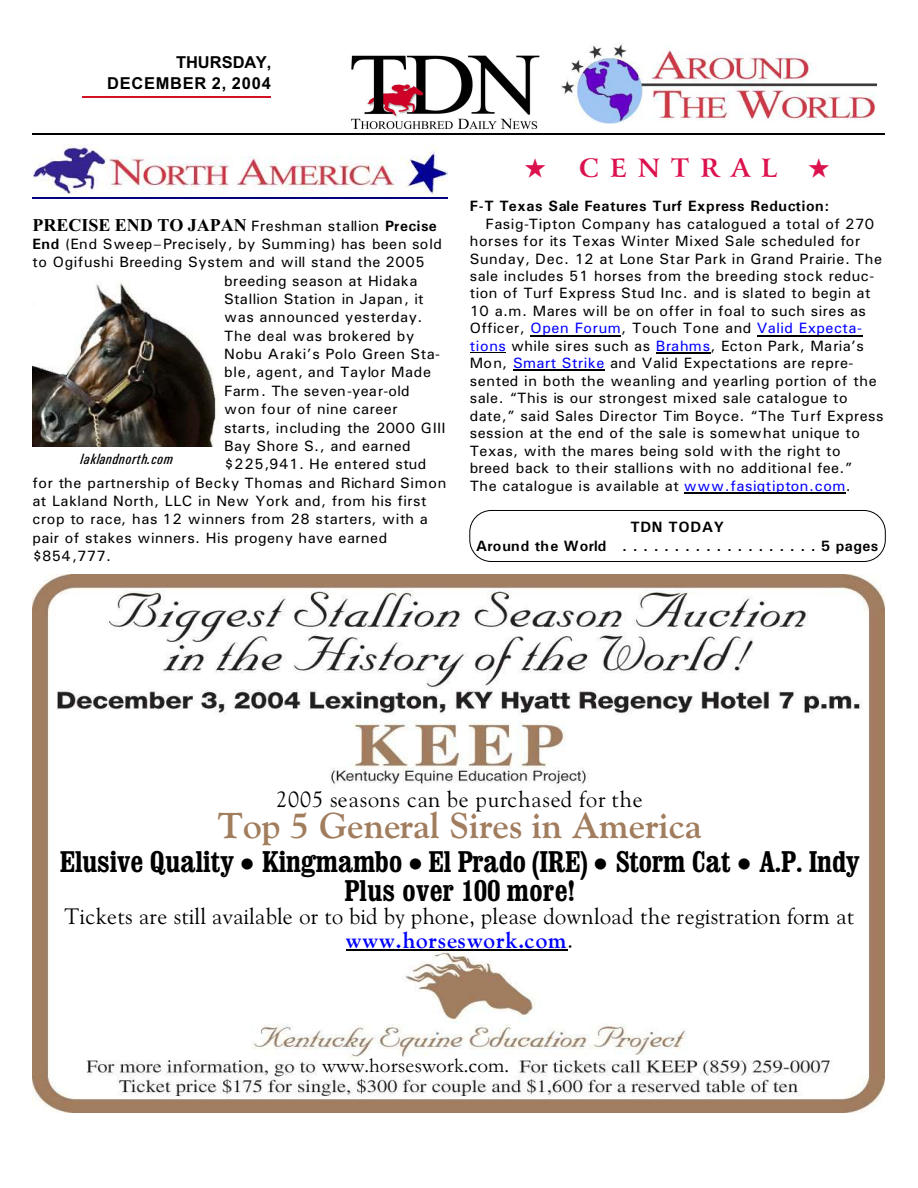
<style>
.page{position:relative;width:918px;height:1188px;background:#fff}
.page>*{position:absolute;margin:0;border:0;box-sizing:border-box;transform-origin:0 0}
.t1{font:700 36px "Goudy Ol St BT";color:#a17d5e}
.t2{font:700 30px/28.5px "Clarendon Condensed";letter-spacing:-.01em;color:#000;text-align:center}
.t3{font:700 25.5px "Arrus BT";letter-spacing:.43em;color:#db124d}
.t4{font:22.35px/24.3px "Goudy Ol St BT";letter-spacing:.015em;color:#000;text-align:center}
.t5{font:22.35px "Goudy Ol St BT";letter-spacing:.04em;color:#000}
.t6{font:21px "Garamond";letter-spacing:.005em;color:#000}
.t7{font:700 18px "Times New Roman";color:#000}
.t8{font:700 16.5px/21.6px "Arial";letter-spacing:.045em;color:#000;text-align:right}
.t9{font:15px/17.4px "Univers";letter-spacing:.03em;color:#000}
.t10{font:15px "Univers";letter-spacing:.01em;color:#000}
.t11{font:700 15px/19.2px "Univers";letter-spacing:.04em;color:#000;text-align:center}
.t12{font:italic 15px "Univers Condensed";letter-spacing:.03em;color:#000}
.s1{font-family:"Univers";font-weight:400;font-size:15px}
.s2{font-family:"Univers";font-size:15px}
.s3{font-weight:700}
.s4{color:#00f}
.s5{font-size:22.35px}
.s6{font-weight:400;font-style:italic}
.s7{font-weight:700;color:#00f}
</style>
<div class="page">
<hr style="left:82px;top:96px;width:189px;height:2px;background:#d41226">
<img style="left:561px;top:44px;width:315px;height:79px">
<img style="left:351px;top:55px;width:189px;height:75px">
<hr style="left:32px;top:134px;width:853px;height:1px;background:#000">
<img style="left:32px;top:145px;width:416px;height:49px">
<hr style="left:32px;top:197px;width:416px;height:1px;background:#000080">
<img style="left:33px;top:283px;width:184px;height:164px">
<img style="left:32px;top:574px;width:852px;height:539px">
<hr style="left:346px;top:950px;width:221px;height:1px;background:#000">
<hr style="left:530px;top:335px;width:91px;height:1px;background:#000">
<hr style="left:757px;top:335px;width:105px;height:1px;background:#000">
<hr style="left:470px;top:352px;width:36px;height:1px;background:#000">
<hr style="left:656px;top:352px;width:55px;height:2px;background:#000">
<hr style="left:513px;top:370px;width:92px;height:1px;background:#000">
<hr style="left:684px;top:492px;width:162px;height:1px;background:#000">
<div style="left:470px;top:510px;width:415px;height:52px;border:1px solid #000;border-radius:22px"></div>
<p class="t8" style="left:107px;top:52px;width:166px">THURSDAY,<br>DECEMBER 2, 2004</p>
<p class="t7" style="left:32px;top:218px;width:406px">PRECISE END TO JAPAN <span class="s1">Freshman stallion</span> <span class="s2">Precise</span></p>
<p class="t10" style="left:32px;top:239px;width:411px"><span class="s3">End</span> (End Sweep–Precisely, by Summing) has been sold</p>
<p class="t9" style="left:32px;top:255px;width:394px">to Ogifushi Breeding System and will stand the 2005</p>
<p class="t9" style="left:224px;top:273px;width:195px">breeding season at Hidaka</p>
<p class="t10" style="left:224px;top:294px;width:201px">Stallion Station in Japan, it</p>
<p class="t9" style="left:224px;top:310px;width:200px">was announced yesterday.</p>
<p class="t9" style="left:224px;top:328px;width:192px">The deal was brokered by</p>
<p class="t9" style="left:224px;top:347px;width:217px">Nobu Araki’s Polo Green Sta-</p>
<p class="t9" style="left:224px;top:365px;width:208px">ble, agent, and Taylor Made</p>
<p class="t10" style="left:224px;top:385px;width:187px">Farm. The seven-year-old</p>
<p class="t9" style="left:224px;top:402px;width:175px">won four of nine career</p>
<p class="t10" style="left:224px;top:422px;width:223px">starts, including the 2000 GIII</p>
<p class="t9" style="left:224px;top:438px;width:188px">Bay Shore S., and earned</p>
<p class="t9" style="left:224px;top:457px;width:204px">$225,941. He entered stud</p>
<p class="t9" style="left:32px;top:475px;width:415px">for the partnership of Becky Thomas and Richard Simon</p>
<p class="t9" style="left:32px;top:493px;width:396px">at Lakland North, LLC in New York and, from his first</p>
<p class="t9" style="left:32px;top:512px;width:397px">crop to race, has 12 winners from 28 starters, with a</p>
<p class="t9" style="left:32px;top:530px;width:356px">pair of stakes winners. His progeny have earned</p>
<p class="t9" style="left:32px;top:549px;width:80px">$854,777.</p>
<p class="t12" style="left:81px;top:453px;width:94px">laklandnorth.com</p>
<h3 class="t3" style="left:525px;top:157px;width:254px">★ CENTRAL</h3>
<p class="t11" style="left:470px;top:198px;width:361px">F-T Texas Sale Features Turf Express Reduction:</p>
<p class="t9" style="left:470px;top:216px;width:415px;text-indent:16px">Fasig-Tipton Company has catalogued a total of 270 horses for its Texas Winter Mixed Sale scheduled for Sunday, Dec. 12 at Lone Star Park in Grand Prairie. The sale includes 51 horses from the breeding stock reduc&shy;tion of Turf Express Stud Inc. and is slated to begin at 10 a.m. Mares will be on offer in foal to such sires as Officer, <span class="s4">Open Forum</span>, Touch Tone and <span class="s4">Valid Expecta&shy;tions</span> while sires such as <span class="s4">Brahms</span>, Ecton Park, Maria’s Mon, <span class="s4">Smart Strike</span> and Valid Expectations are repre&shy;sented in both the weanling and yearling portion of the sale. “This is our strongest mixed sale catalogue to date,” said Sales Director Tim Boyce. “The Turf Express session at the end of the sale is somewhat unique to Texas, with the mares being sold with the right to breed back to their stallions with no additional fee.”<br>The catalogue is available at <span class="s4">www.fasigtipton.com</span>.</p>
<p class="t11" style="left:476px;top:519px;width:404px">TDN TODAY<br>Around the World ...................5 pages</p>
<h3 class="t5" style="left:276px;top:790px;width:368px">2005 seasons can be purchased for the</h3>
<h1 class="t1" style="left:218px;top:811px;width:485px">Top 5 General Sires in America</h1>
<h2 class="t2" style="left:60px;top:850px;width:802px">Elusive Quality <span class="s5">•</span> Kingmambo <span class="s5">•</span> El Prado (IRE) <span class="s5">•</span> Storm Cat <span class="s5">•</span> A.P. Indy<br><span class="s6">Plus over 100 more!</span></h2>
<h3 class="t4" style="left:65px;top:906px;width:791px">Tickets are still available or to bid by phone, please download the registration form at <span class="s7">www.horseswork.com</span>.</h3>
<h3 class="t6" style="left:322px;top:1058px;width:188px">www.horseswork.com.</h3>
</div>
